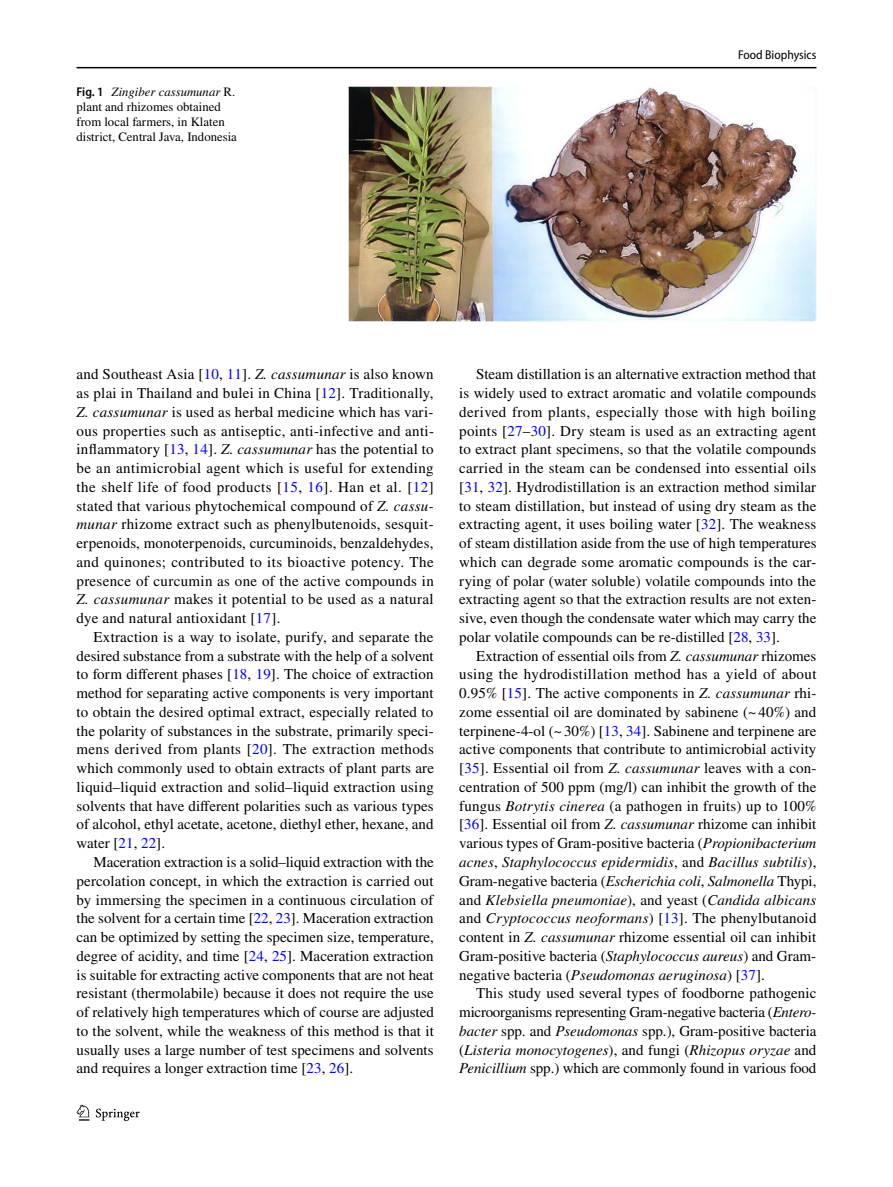
<style>
.page{position:relative;width:893px;height:1187px;background:#fff}
.page>*{position:absolute;margin:0;border:0;box-sizing:border-box;transform-origin:0 0}
.t1{font:15px/18.8px "STIX";letter-spacing:.005em;color:#000;text-align:justify}
.t2{font:12.75px/15px "STIX";color:#000}
.t3{font:semi-condensed 12.75px "Myriad Pro";color:#000}
.s1{font-family:"Myriad Pro";font-weight:600;font-stretch:semi-condensed}
.s2{font-style:italic}
.s3{color:#00f}
</style>
<div class="page">
<hr style="left:77px;top:67px;width:739px;height:1px;background:#000">
<svg style="left:77px;top:1104px;width:12px;height:16px"></svg>
<svg style="left:96px;top:1108px;width:44px;height:12px"></svg>
<img style="left:349px;top:87px;width:467px;height:235px">
<p class="t2" style="left:77px;top:85px;width:162px"><span class="s1">Fig. 1</span> <span class="s2">Zingiber cassumunar</span> R. plant and rhizomes obtained from local farmers, in Klaten district, Central Java, Indonesia</p>
<p class="t3" style="left:738px;top:48px;width:80px">Food Biophysics</p>
<p class="t1" style="left:77px;top:366px;width:359px">and Southeast Asia [<span class="s3">10</span>, <span class="s3">11</span>]. <span class="s2">Z. cassumunar</span> is also known as plai in Thailand and bulei in China [<span class="s3">12</span>]. Traditionally, <span class="s2">Z. cassumunar</span> is used as herbal medicine which has vari&shy;ous properties such as antiseptic, anti-infective and anti&shy;inflammatory [<span class="s3">13</span>, <span class="s3">14</span>]. <span class="s2">Z. cassumunar</span> has the potential to be an antimicrobial agent which is useful for extending the shelf life of food products [<span class="s3">15</span>, <span class="s3">16</span>]. Han et al. [<span class="s3">12</span>] stated that various phytochemical compound of <span class="s2">Z. cassu&shy;munar</span> rhizome extract such as phenylbutenoids, sesquit&shy;erpenoids, monoterpenoids, curcuminoids, benzaldehydes, and quinones; contributed to its bioactive potency. The presence of curcumin as one of the active compounds in <span class="s2">Z. cassumunar</span> makes it potential to be used as a natural dye and natural antioxidant [<span class="s3">17</span>].</p>
<p class="t1" style="left:77px;top:628px;width:359px;text-indent:17px">Extraction is a way to isolate, purify, and separate the desired substance from a substrate with the help of a solvent to form different phases [<span class="s3">18</span>, <span class="s3">19</span>]. The choice of extraction method for separating active components is very important to obtain the desired optimal extract, especially related to the polarity of substances in the substrate, primarily speci&shy;mens derived from plants [<span class="s3">20</span>]. The extraction methods which commonly used to obtain extracts of plant parts are liquid–liquid extraction and solid–liquid extraction using solvents that have different polarities such as various types of alcohol, ethyl acetate, acetone, diethyl ether, hexane, and water [<span class="s3">21</span>, <span class="s3">22</span>].</p>
<p class="t1" style="left:77px;top:853px;width:359px;text-indent:17px">Maceration extraction is a solid–liquid extraction with the percolation concept, in which the extraction is carried out by immersing the specimen in a continuous circulation of the solvent for a certain time [<span class="s3">22</span>, <span class="s3">23</span>]. Maceration extraction can be optimized by setting the specimen size, temperature, degree of acidity, and time [<span class="s3">24</span>, <span class="s3">25</span>]. Maceration extraction is suitable for extracting active components that are not heat resistant (thermolabile) because it does not require the use of relatively high temperatures which of course are adjusted to the solvent, while the weakness of this method is that it usually uses a large number of test specimens and solvents and requires a longer extraction time [<span class="s3">23</span>, <span class="s3">26</span>].</p>
<p class="t1" style="left:459px;top:366px;width:359px;text-indent:17px">Steam distillation is an alternative extraction method that is widely used to extract aromatic and volatile compounds derived from plants, especially those with high boiling points [<span class="s3">27</span>–<span class="s3">30</span>]. Dry steam is used as an extracting agent to extract plant specimens, so that the volatile compounds carried in the steam can be condensed into essential oils [<span class="s3">31</span>, <span class="s3">32</span>]. Hydrodistillation is an extraction method similar to steam distillation, but instead of using dry steam as the extracting agent, it uses boiling water [<span class="s3">32</span>]. The weakness of steam distillation aside from the use of high temperatures which can degrade some aromatic compounds is the car&shy;rying of polar (water soluble) volatile compounds into the extracting agent so that the extraction results are not exten&shy;sive, even though the condensate water which may carry the polar volatile compounds can be re-distilled [<span class="s3">28</span>, <span class="s3">33</span>].</p>
<p class="t1" style="left:459px;top:647px;width:359px;text-indent:17px">Extraction of essential oils from <span class="s2">Z. cassumunar</span> rhizomes using the hydrodistillation method has a yield of about 0.95% [<span class="s3">15</span>]. The active components in <span class="s2">Z. cassumunar</span> rhi&shy;zome essential oil are dominated by sabinene (~ 40%) and terpinene-4-ol (~30%) [<span class="s3">13</span>, <span class="s3">34</span>]. Sabinene and terpinene are active components that contribute to antimicrobial activity [<span class="s3">35</span>]. Essential oil from <span class="s2">Z. cassumunar</span> leaves with a con&shy;centration of 500 ppm (mg/l) can inhibit the growth of the fungus <span class="s2">Botrytis cinerea</span> (a pathogen in fruits) up to 100% [<span class="s3">36</span>]. Essential oil from <span class="s2">Z. cassumunar</span> rhizome can inhibit various types of Gram-positive bacteria (<span class="s2">Propionibacterium acnes</span>, <span class="s2">Staphylococcus epidermidis</span>, and <span class="s2">Bacillus subtilis</span>), Gram-negative bacteria (<span class="s2">Escherichia coli</span>, <span class="s2">Salmonella</span> Thypi, and <span class="s2">Klebsiella pneumoniae</span>), and yeast (<span class="s2">Candida albicans </span>and <span class="s2">Cryptococcus neoformans</span>) [<span class="s3">13</span>]. The phenylbutanoid content in <span class="s2">Z. cassumunar</span> rhizome essential oil can inhibit Gram-positive bacteria (<span class="s2">Staphylococcus aureus</span>) and Gram&shy;negative bacteria (<span class="s2">Pseudomonas aeruginosa</span>) [<span class="s3">37</span>].</p>
<p class="t1" style="left:459px;top:984px;width:359px;text-indent:17px">This study used several types of foodborne pathogenic microorganisms representing Gram-negative bacteria (<span class="s2">Entero&shy;bacter</span> spp. and <span class="s2">Pseudomonas</span> spp.), Gram-positive bacteria (<span class="s2">Listeria monocytogenes</span>), and fungi (<span class="s2">Rhizopus oryzae</span> and <span class="s2">Penicillium</span> spp.) which are commonly found in various food</p>
</div>
